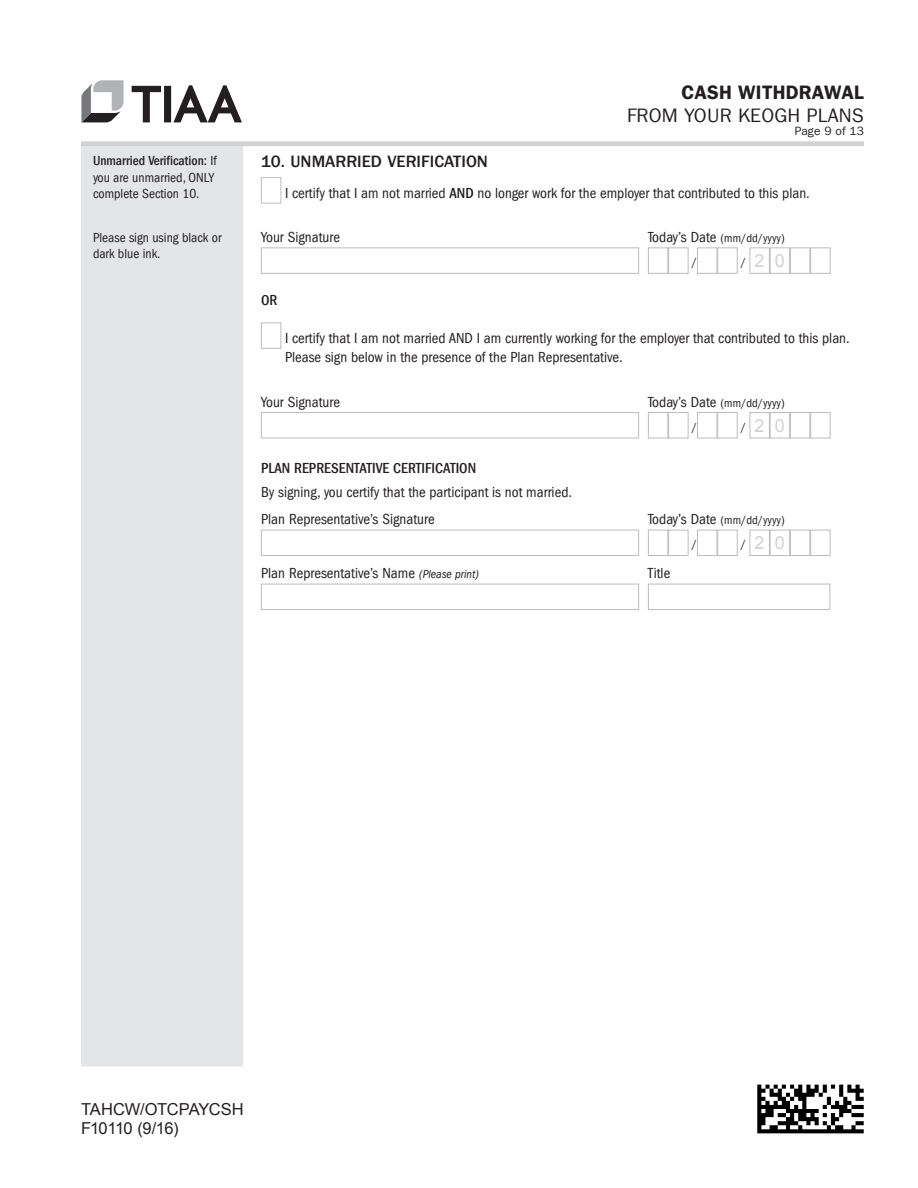
<style>
.page{position:relative;width:918px;height:1188px;background:#fff}
.page>*{position:absolute;margin:0;border:0;box-sizing:border-box;transform-origin:0 0}
.t1{font:19.5px "Franklin Gothic LT Com";letter-spacing:.01em;color:#231f20}
.t2{font:19.5px "Franklin Gothic LT Com Dm";letter-spacing:.01em;color:#231f20}
.t3{font:18px "Arial";color:#d1d2d4}
.t4{font:16.5px/19.5px "Arial";letter-spacing:-.03em;color:#231f20}
.t5{font:500 16.5px "Franklin Gothic LT Com";color:#231f20}
.t6{font:condensed 15px/19.5px "Franklin Gothic LT Com";color:#231f20}
.t7{font:500 condensed 15px "Franklin Gothic LT Com";color:#231f20}
.t8{font:condensed 13.5px/16.5px "Franklin Gothic LT Com";color:#231f20}
.t9{font:condensed 12px/24px "Franklin Gothic LT Com";color:#231f20}
.t10{font:12px "Franklin Gothic LT Com";letter-spacing:.01em;color:#231f20}
.s1{font-weight:500}
.s2{font-size:15px}
.s3{font-family:"Franklin Gothic LT Com";font-stretch:condensed;font-size:12px;color:#231f20}
.s4{font-style:italic;font-size:12px}
</style>
<div class="page">
<svg style="left:132px;top:85px;width:110px;height:37px"></svg>
<svg style="left:81px;top:80px;width:43px;height:43px"></svg>
<img style="left:757px;top:1084px;width:107px;height:50px">
<div style="left:81px;top:146px;width:162px;height:920px;background:#e4e5e7"></div>
<hr style="left:81px;top:142px;width:162px;height:4px;background:#d1d2d4">
<hr style="left:243px;top:142px;width:621px;height:4px;background:#d1d2d4">
<div style="left:261px;top:177px;width:20px;height:27px;border:1px solid #bcbdc0"></div>
<div style="left:261px;top:247px;width:378px;height:27px;border:1px solid #bcbdc0"></div>
<div style="left:648px;top:247px;width:20px;height:27px;border:1px solid #bcbdc0"></div>
<div style="left:668px;top:247px;width:20px;height:27px;border:1px solid #bcbdc0"></div>
<div style="left:697px;top:247px;width:20px;height:27px;border:1px solid #bcbdc0"></div>
<div style="left:717px;top:247px;width:21px;height:27px;border:1px solid #bcbdc0"></div>
<div style="left:750px;top:247px;width:20px;height:27px;border:1px solid #bcbdc0"></div>
<div style="left:770px;top:247px;width:20px;height:27px;border:1px solid #bcbdc0"></div>
<div style="left:790px;top:247px;width:20px;height:27px;border:1px solid #bcbdc0"></div>
<div style="left:810px;top:247px;width:21px;height:27px;border:1px solid #bcbdc0"></div>
<div style="left:261px;top:322px;width:20px;height:27px;border:1px solid #bcbdc0"></div>
<div style="left:261px;top:412px;width:378px;height:26px;border:1px solid #bcbdc0"></div>
<div style="left:648px;top:412px;width:20px;height:26px;border:1px solid #bcbdc0"></div>
<div style="left:668px;top:412px;width:20px;height:26px;border:1px solid #bcbdc0"></div>
<div style="left:697px;top:412px;width:20px;height:26px;border:1px solid #bcbdc0"></div>
<div style="left:717px;top:412px;width:21px;height:26px;border:1px solid #bcbdc0"></div>
<div style="left:750px;top:412px;width:20px;height:26px;border:1px solid #bcbdc0"></div>
<div style="left:770px;top:412px;width:20px;height:26px;border:1px solid #bcbdc0"></div>
<div style="left:790px;top:412px;width:20px;height:26px;border:1px solid #bcbdc0"></div>
<div style="left:810px;top:412px;width:21px;height:26px;border:1px solid #bcbdc0"></div>
<div style="left:261px;top:530px;width:378px;height:26px;border:1px solid #bcbdc0"></div>
<div style="left:648px;top:530px;width:20px;height:26px;border:1px solid #bcbdc0"></div>
<div style="left:668px;top:530px;width:20px;height:26px;border:1px solid #bcbdc0"></div>
<div style="left:697px;top:530px;width:20px;height:26px;border:1px solid #bcbdc0"></div>
<div style="left:717px;top:530px;width:21px;height:26px;border:1px solid #bcbdc0"></div>
<div style="left:750px;top:530px;width:20px;height:26px;border:1px solid #bcbdc0"></div>
<div style="left:770px;top:530px;width:20px;height:26px;border:1px solid #bcbdc0"></div>
<div style="left:790px;top:530px;width:20px;height:26px;border:1px solid #bcbdc0"></div>
<div style="left:810px;top:530px;width:21px;height:26px;border:1px solid #bcbdc0"></div>
<div style="left:261px;top:584px;width:378px;height:26px;border:1px solid #bcbdc0"></div>
<div style="left:648px;top:584px;width:182px;height:26px;border:1px solid #bcbdc0"></div>
<p class="t8" style="left:93px;top:153px;width:125px"><span class="s1">Unmarried Verification:</span> If you are unmarried, ONLY complete Section 10.</p>
<p class="t8" style="left:93px;top:229px;width:130px">Please sign using black or dark blue ink.</p>
<h1 class="t2" style="left:681px;top:81px;width:184px">CASH WITHDRAWAL</h1>
<h1 class="t1" style="left:627px;top:104px;width:238px">FROM YOUR KEOGH PLANS</h1>
<p class="t10" style="left:795px;top:124px;width:71px">Page 9 of 13</p>
<p class="t5" style="left:261px;top:152px;width:228px">10. UNMARRIED VERIFICATION</p>
<p class="t6" style="left:285px;top:183px;width:526px">I certify that I am not married <span class="s1">AND</span> no longer work for the employer that contributed to this plan.</p>
<p class="t6" style="left:261px;top:228px;width:80px">Your Signature</p>
<p class="t9" style="left:692px;top:226px;width:95px;text-indent:-44px"><span class="s2">Today’s Date</span> (mm/dd/yyyy) /</p>
<p class="t3" style="left:741px;top:249px;width:45px"><span class="s3">/</span> 2 0</p>
<p class="t7" style="left:261px;top:292px;width:18px">OR</p>
<p class="t6" style="left:285px;top:328px;width:566px">I certify that I am not married AND I am currently working for the employer that contributed to this plan.<br>Please sign below in the presence of the Plan Representative.</p>
<p class="t6" style="left:261px;top:392px;width:80px">Your Signature</p>
<p class="t9" style="left:692px;top:391px;width:95px;text-indent:-44px"><span class="s2">Today’s Date</span> (mm/dd/yyyy) /</p>
<p class="t3" style="left:741px;top:414px;width:45px"><span class="s3">/</span> 2 0</p>
<p class="t7" style="left:261px;top:459px;width:217px">PLAN REPRESENTATIVE CERTIFICATION</p>
<p class="t6" style="left:261px;top:479px;width:313px;line-height:27.3px">By signing, you certify that the participant is not married.<br>Plan Representative’s Signature</p>
<p class="t9" style="left:692px;top:509px;width:95px;text-indent:-44px"><span class="s2">Today’s Date</span> (mm/dd/yyyy) /</p>
<p class="t3" style="left:741px;top:531px;width:45px"><span class="s3">/</span> 2 0</p>
<p class="t6" style="left:261px;top:564px;width:219px">Plan Representative’s Name <span class="s4">(Please print)</span></p>
<p class="t6" style="left:648px;top:564px;width:24px">Title</p>
<p class="t4" style="left:81px;top:1100px;width:164px">TAHCW/OTCPAYCSH<br>F10110 (9/16)</p>
</div>
